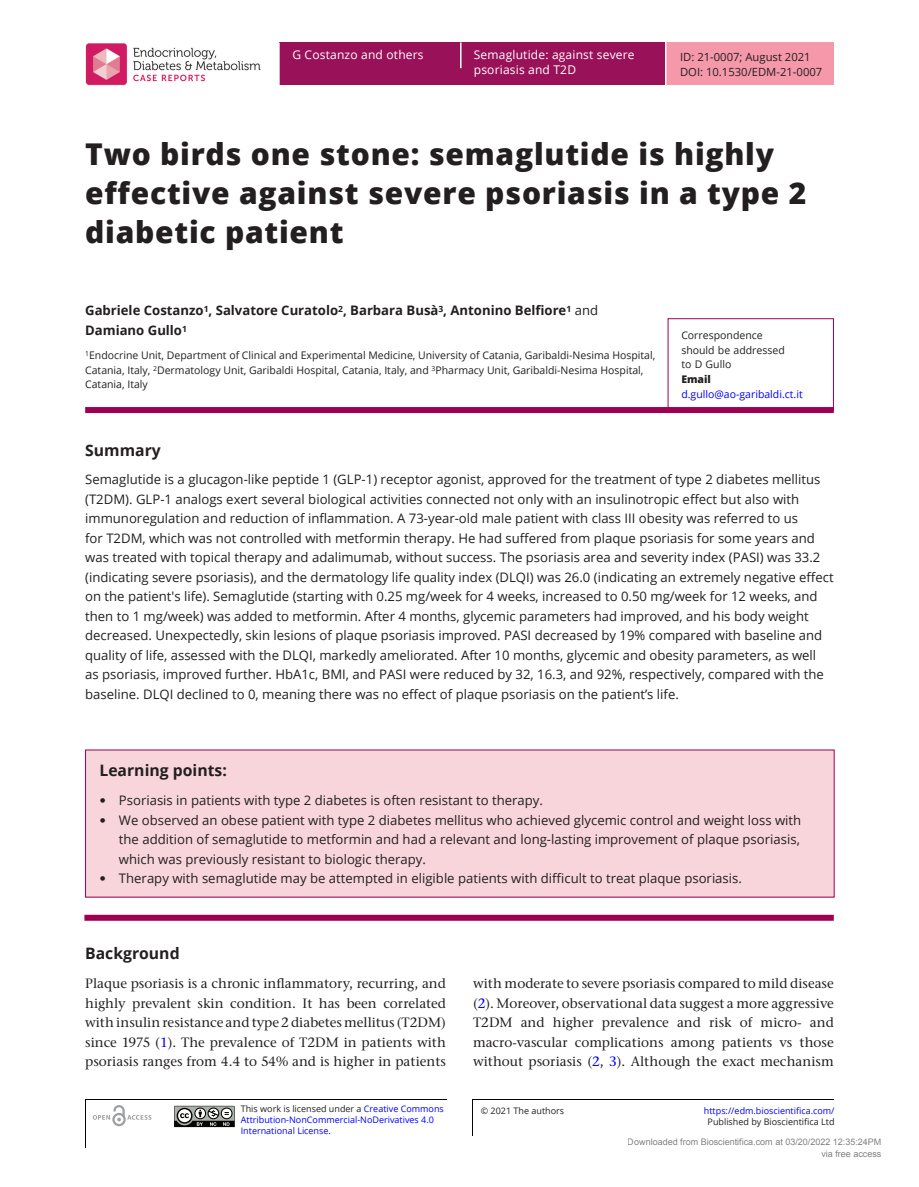
<style>
.page{position:relative;width:919px;height:1187px;background:#fff}
.page>*{position:absolute;margin:0;border:0;box-sizing:border-box;transform-origin:0 0}
.CT{font:800 30px/39px "Open Sans";letter-spacing:.025em;color:#231f20}
.H1_Rule{font:700 15.75px "Open Sans";color:#231f20}
.ABS_H{font:700 15.75px "Open Sans";color:#231f20}
.TXT{font:500 13.5px/19.5px "Stone Serif ITC Pro";color:#231f20;text-align:justify}
.ABS_TXT{font:13.2px/19.5px "Open Sans";color:#231f20}
.AU{font:700 13.2px/19.5px "Open Sans";color:#231f20}
.Article_Title{font:12px/14.7px "Open Sans";letter-spacing:.015em;color:#fff}
.Author_Name{font:12px "Open Sans";letter-spacing:.015em;color:#fff}
.t1{font:11.25px/14.1px "Open Sans";color:#231f20}
.Address{font:10.5px/14.7px "Open Sans";color:#231f20}
.Corres{font:10.5px "Open Sans";color:#231f20}
.Corres-2{font:10.5px "Open Sans";color:#00f}
.Corres-3{font:800 10.5px "Open Sans";color:#231f20}
.t2{font:9px/10.5px "Open Sans";color:#00f}
.t3{font:9px/12px "Arial";color:rgb(0 0 0/.5);text-align:right}
.t4{font:9px "Open Sans";color:#231f20}
.s1{font-weight:400}
.s2{font-family:"Frutiger LT Std"}
.s3{color:#00f}
.s4{color:#231f20}
</style>
<div class="page">
<div style="left:280px;top:43px;width:385px;height:42px;background:#991259"></div>
<div style="left:666px;top:43px;width:167px;height:42px;background:#f598a9"></div>
<svg style="left:460px;top:43px;width:1px;height:25px"></svg>
<img style="left:85px;top:43px;width:176px;height:42px">
<hr style="left:85px;top:1099px;width:1px;height:48px;background:#040503">
<hr style="left:472px;top:1099px;width:1px;height:36px;background:#050504">
<hr style="left:85px;top:1098px;width:361px;height:1px;background:#050504">
<hr style="left:472px;top:1099px;width:361px;height:1px;background:#050504">
<svg style="left:174px;top:1105px;width:61px;height:23px"></svg>
<svg style="left:93px;top:1105px;width:58px;height:21px"></svg>
<div style="left:85px;top:407px;width:748px;height:6px;background:#9e0151"></div>
<div style="left:667px;top:318px;width:166px;height:92px;border:1px solid #9e0151"></div>
<div style="left:86px;top:750px;width:748px;height:147px;background:#f7d5db"></div>
<div style="left:84px;top:914px;width:749px;height:6px;background:#9e0151"></div>
<p class="Author_Name" style="left:292px;top:47px;width:133px">G Costanzo and others</p>
<p class="Article_Title" style="left:474px;top:47px;width:162px">Semaglutide: against severe psoriasis and T2D</p>
<p class="t1" style="left:680px;top:50px;width:144px">ID: 21-0007; August 2021<br>DOI: 10.1530/EDM-21-0007</p>
<p class="CT" style="left:85px;top:133px;width:722px">Two birds one stone: semaglutide is highly effective against severe psoriasis in a type 2 diabetic patient</p>
<p class="AU" style="left:85px;top:300px;width:514px">Gabriele Costanzo<sup>1</sup>, Salvatore Curatolo<sup>2</sup>, Barbara Busà<sup>3</sup>, Antonino Belfiore<sup>1</sup> <span class="s1">and<br></span>Damiano Gullo<sup>1</sup></p>
<p class="Address" style="left:85px;top:347px;width:571px"><sup>1</sup>Endocrine Unit, Department of Clinical and Experimental Medicine, University of Catania, Garibaldi-Nesima Hospital,<br>Catania, Italy, <sup>2</sup>Dermatology Unit, Garibaldi Hospital, Catania, Italy, and <sup>3</sup>Pharmacy Unit, Garibaldi-Nesima Hospital,<br>Catania, Italy</p>
<p class="Corres" style="left:681px;top:328px;width:83px">Correspondence</p>
<p class="Corres" style="left:681px;top:343px;width:105px">should be addressed</p>
<p class="Corres" style="left:681px;top:357px;width:52px">to D Gullo</p>
<p class="Corres-3" style="left:681px;top:371px;width:31px">Email</p>
<p class="Corres-2" style="left:681px;top:386px;width:123px">d.gullo@ao-garibaldi.ct.it</p>
<p class="ABS_H" style="left:85px;top:439px;width:77px">Summary</p>
<p class="ABS_TXT" style="left:85px;top:469px;width:750px">Semaglutide is a glucagon-like peptide 1 (GLP-1) receptor agonist, approved for the treatment of type 2 diabetes mellitus (T2DM). GLP-1 analogs exert several biological activities connected not only with an insulinotropic effect but also with immunoregulation and reduction of inflammation. A 73-year-old male patient with class III obesity was referred to us<br>for T2DM, which was not controlled with metformin therapy. He had suffered from plaque psoriasis for some years and was treated with topical therapy and adalimumab, without success. The psoriasis area and severity index (PASI) was 33.2 (indicating severe psoriasis), and the dermatology life quality index (DLQI) was 26.0 (indicating an extremely negative effect on the patient's life). Semaglutide (starting with 0.25 mg/week for 4 weeks, increased to 0.50 mg/week for 12 weeks, and then to 1 mg/week) was added to metformin. After 4 months, glycemic parameters had improved, and his body weight decreased. Unexpectedly, skin lesions of plaque psoriasis improved. PASI decreased by 19% compared with baseline and quality of life, assessed with the DLQI, markedly ameliorated. After 10 months, glycemic and obesity parameters, as well<br>as psoriasis, improved further. HbA1c, BMI, and PASI were reduced by 32, 16.3, and 92%, respectively, compared with the baseline. DLQI declined to 0, meaning there was no effect of plaque psoriasis on the patient’s life.</p>
<h1 class="H1_Rule" style="left:99px;top:759px;width:129px">Learning points:</h1>
<p class="ABS_TXT" style="left:99px;top:790px;width:445px"><span class="s2">•</span> Psoriasis in patients with type 2 diabetes is often resistant to therapy.</p>
<p class="ABS_TXT" style="left:119px;top:809px;width:683px;text-align:justify;text-indent:-20px"><span class="s2">•</span> We observed an obese patient with type 2 diabetes mellitus who achieved glycemic control and weight loss with the addition of semaglutide to metformin and had a relevant and long-lasting improvement of plaque psoriasis, which was previously resistant to biologic therapy.</p>
<p class="ABS_TXT" style="left:99px;top:868px;width:644px"><span class="s2">•</span> Therapy with semaglutide may be attempted in eligible patients with difficult to treat plaque psoriasis.</p>
<p class="H1_Rule" style="left:85px;top:941px;width:96px">Background</p>
<p class="TXT" style="left:85px;top:973px;width:362px">Plaque psoriasis is a chronic inflammatory, recurring, and highly prevalent skin condition. It has been correlated with insulin resistance and type 2 diabetes mellitus (T2DM) since 1975 (<span class="s3">1</span>). The prevalence of T2DM in patients with psoriasis ranges from 4.4 to 54% and is higher in patients</p>
<p class="TXT" style="left:473px;top:973px;width:362px">with moderate to severe psoriasis compared to mild disease (<span class="s3">2</span>). Moreover, observational data suggest a more aggressive T2DM and higher prevalence and risk of micro- and macro-vascular complications among patients vs those without psoriasis (<span class="s3">2</span>, <span class="s3">3</span>). Although the exact mechanism</p>
<p class="t2" style="left:241px;top:1103px;width:204px"><span class="s4">This work is licensed under a</span> Creative Commons<br>Attribution-NonCommercial-NoDerivatives 4.0<br>International License.</p>
<p class="t4" style="left:481px;top:1103px;width:85px">© 2021 The authors</p>
<p class="t2" style="left:703px;top:1104px;width:132px">https://edm.bioscientifica.com/</p>
<p class="t4" style="left:707px;top:1115px;width:128px">Published by Bioscientifica Ltd</p>
<p class="t3" style="left:627px;top:1135px;width:255px">Downloaded from Bioscientifica.com at 03/20/2022 12:35:24PM via free access</p>
</div>
